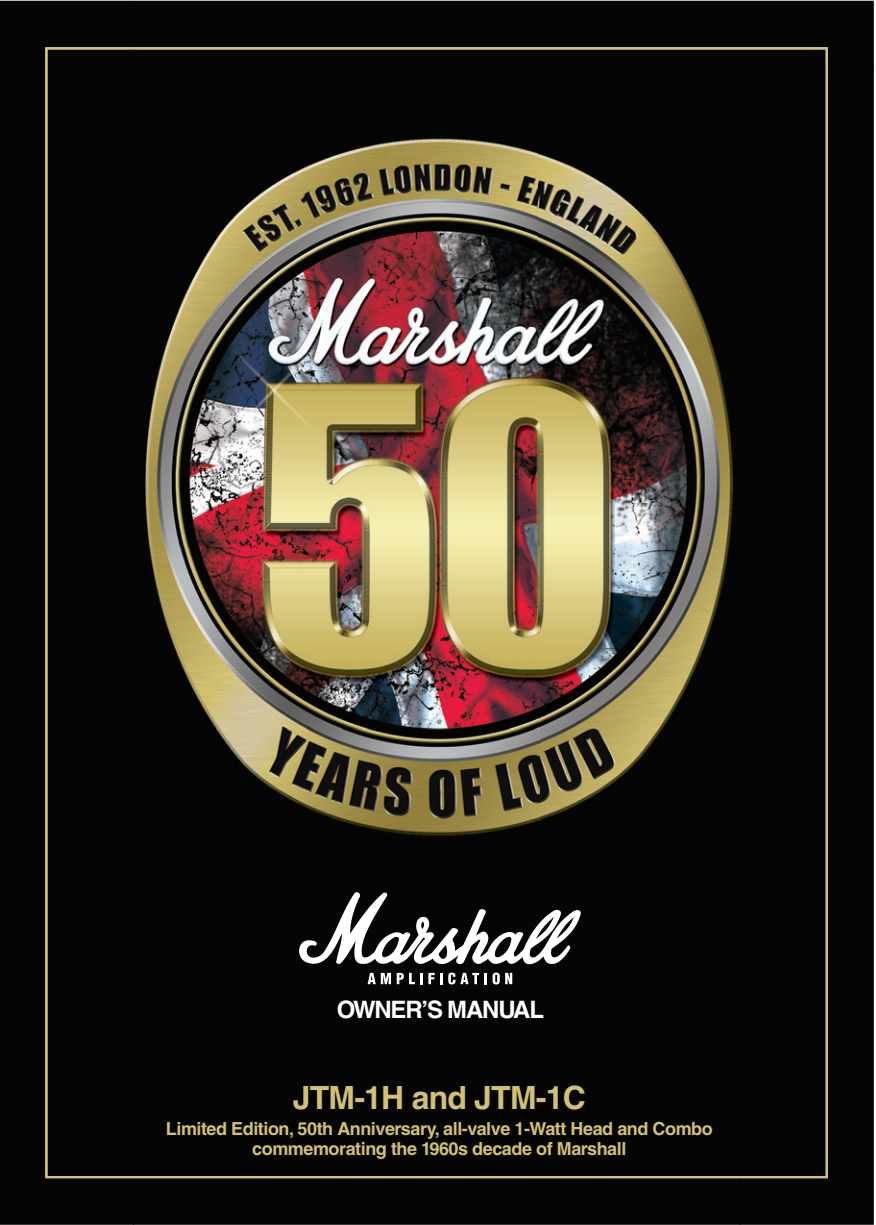
<style>
.page{position:relative;width:876px;height:1225px;background:#fff}
.page>*{position:absolute;margin:0;border:0;box-sizing:border-box;transform-origin:0 0}
.t1{font:700 32px "Helvetica";letter-spacing:-.025em;color:#d2c073}
.t2{font:700 24px "Helvetica";letter-spacing:-.05em;color:#fff}
.t3{font:700 18px/20px "Helvetica";letter-spacing:-.025em;color:#d2c073;text-align:center}
</style>
<div class="page">
<div style="left:0;top:1px;width:133px;height:1223px;background:#040504"></div>
<div style="left:133px;top:1px;width:741px;height:67px;background:#040504"></div>
<div style="left:740px;top:68px;width:134px;height:1156px;background:#040504"></div>
<div style="left:133px;top:1178px;width:607px;height:46px;background:#040504"></div>
<div style="left:45px;top:47px;width:783px;height:1131px;background:#040504"></div>
<img style="left:74px;top:57px;width:730px;height:841px">
<svg style="left:299px;top:892px;width:282px;height:92px"></svg>
<h2 class="t2" style="left:337px;top:994px;width:209px">OWNER’S MANUAL</h2>
<h1 class="t1" style="left:293px;top:1078px;width:294px">JTM-1H and JTM-1C</h1>
<p class="t3" style="left:166px;top:1118px;width:548px">Limited Edition, 50th Anniversary, all-valve 1-Watt Head and Combo commemorating the 1960s decade of Marshall</p>
</div>
